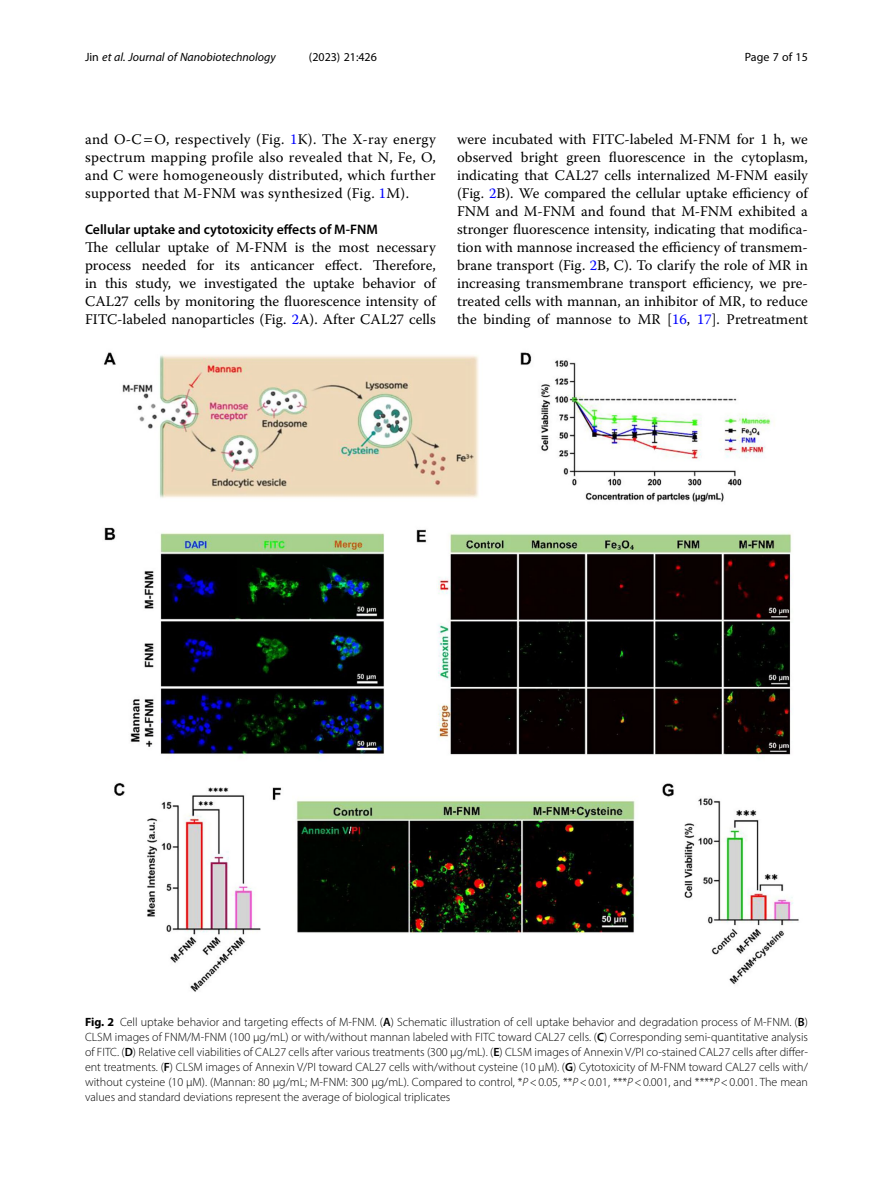
<style>
.page{position:relative;width:893px;height:1191px;background:#fff}
.page>*{position:absolute;margin:0;border:0;box-sizing:border-box;transform-origin:0 0}
.Body_Text{font:14.7px/18px "Warnock Pro";color:#000;text-align:justify}
.Body_Text_Indent{font:14.7px/18px "Warnock Pro";letter-spacing:.02em;color:#000;text-align:justify}
.Head_2{font:600 13.8px "Myriad Pro";color:#000}
.Figure_Caption{font:300 12px/15px "Myriad Pro";color:#000;text-align:justify}
.t1{font:italic 12px "Myriad Pro";color:#000}
.t2{font:12px "Myriad Pro";color:#000}
.s1{font-style:normal}
.s2{color:#00f}
.s3{font-weight:700}
.s4{font-weight:600}
.s5{font-style:italic}
</style>
<div class="page">
<img style="left:103px;top:352px;width:696px;height:640px">
<p class="t1" style="left:85px;top:50px;width:192px"><span class="s1">Jin</span> et al. Journal of Nanobiotechnology</p>
<p class="t2" style="left:309px;top:50px;width:70px">(2023) 21:426</p>
<p class="t2" style="left:745px;top:50px;width:65px">Page 7 of 15</p>
<p class="Body_Text_Indent" style="left:85px;top:130px;width:352px">and O-C O, respectively (Fig. <span class="s2">1</span>K). The X-ray energy spectrum mapping profile also revealed that N, Fe, O, and C were homogeneously distributed, which further supported that M-FNM was synthesized (Fig. <span class="s2">1</span>M).</p>
<p class="Head_2" style="left:85px;top:221px;width:294px">Cellular uptake and cytotoxicity effects of M-FNM</p>
<p class="Body_Text" style="left:85px;top:238px;width:352px">The cellular uptake of M-FNM is the most necessary process needed for its anticancer effect. Therefore, in this study, we investigated the uptake behavior of CAL27 cells by monitoring the fluorescence intensity of FITC-labeled nanoparticles (Fig. <span class="s2">2</span>A). After CAL27 cells</p>
<p class="Body_Text" style="left:457px;top:130px;width:352px">were incubated with FITC-labeled M-FNM for 1 h, we observed bright green fluorescence in the cytoplasm, indicating that CAL27 cells internalized M-FNM easily (Fig. <span class="s2">2</span>B). We compared the cellular uptake efficiency of FNM and M-FNM and found that M-FNM exhibited a stronger fluorescence intensity, indicating that modifica&shy;tion with mannose increased the efficiency of transmem&shy;brane transport (Fig. <span class="s2">2</span>B, C). To clarify the role of MR in increasing transmembrane transport efficiency, we pre&shy;treated cells with mannan, an inhibitor of MR, to reduce the binding of mannose to MR [<span class="s2">16</span>, <span class="s2">17</span>]. Pretreatment</p>
<p class="Figure_Caption" style="left:85px;top:1014px;width:724px"><span class="s3">Fig. 2</span> Cell uptake behavior and targeting effects of M-FNM. (<span class="s4">A</span>) Schematic illustration of cell uptake behavior and degradation process of M-FNM. (<span class="s4">B</span>)<br>CLSM images of FNM/M-FNM (100 µg/mL) or with/without mannan labeled with FITC toward CAL27 cells. (<span class="s4">C</span>) Corresponding semi-quantitative analysis of FITC. (<span class="s4">D</span>) Relative cell viabilities of CAL27 cells after various treatments (300 µg/mL). (<span class="s4">E</span>) CLSM images of Annexin V/PI co-stained CAL27 cells after differ&shy;ent treatments. (<span class="s4">F</span>) CLSM images of Annexin V/PI toward CAL27 cells with/without cysteine (10 µM). (<span class="s4">G</span>) Cytotoxicity of M-FNM toward CAL27 cells with/ without cysteine (10 µM). (Mannan: 80 µg/mL; M-FNM: 300 µg/mL). Compared to control, *<span class="s5">P</span>&lt;0.05, **<span class="s5">P</span>&lt;0.01, ***<span class="s5">P</span>&lt;0.001, and ****<span class="s5">P</span>&lt;0.001. The mean values and standard deviations represent the average of biological triplicates</p>
</div>
